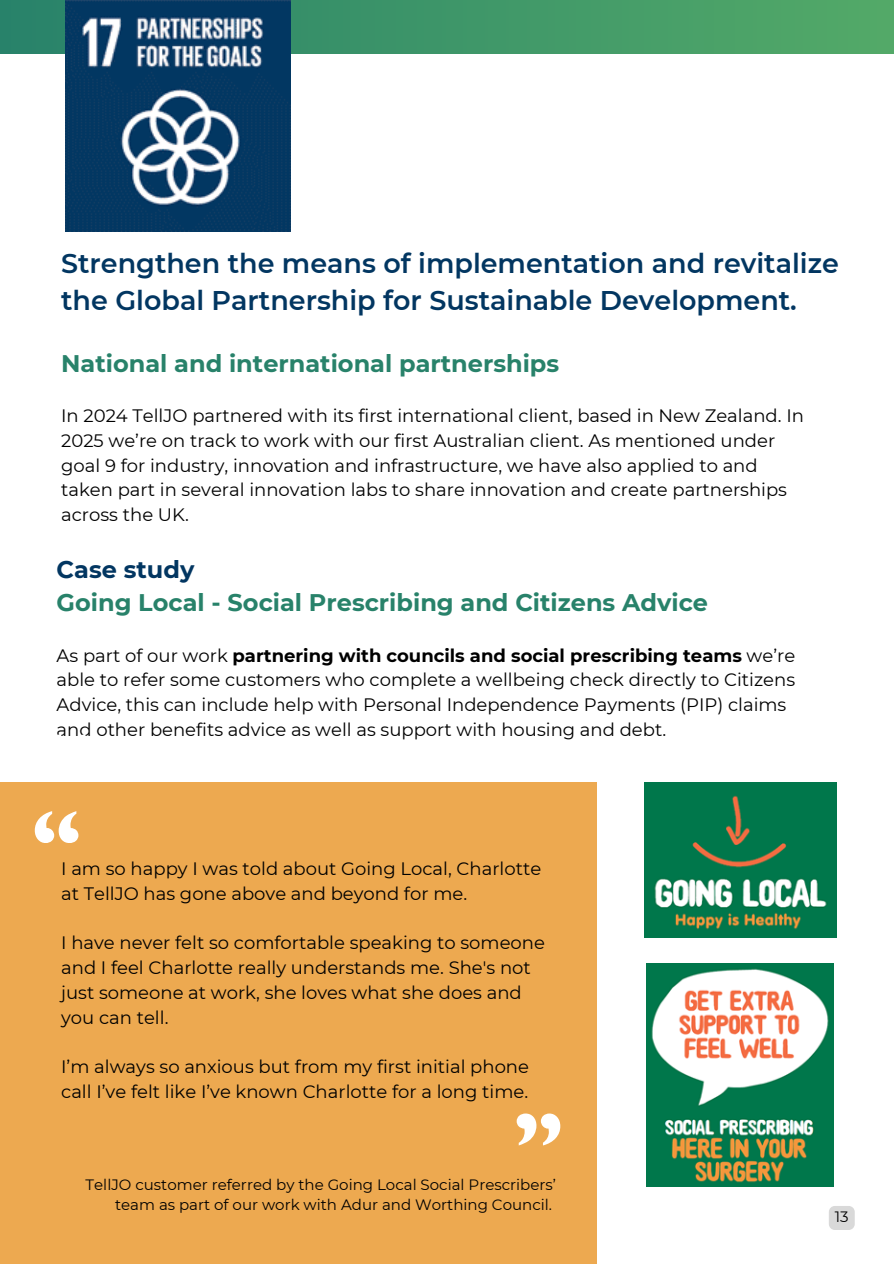
<style>
.page{position:relative;width:894px;height:1264px;background:#fff}
.page>*{position:absolute;margin:0;border:0;box-sizing:border-box;transform-origin:0 0}
.t1{font:600 27px/37.2px "Montserrat";color:#023661}
.t2{font:700 24px/32.7px "Montserrat";color:#28826a}
.t3{font:18px/24.8px "Montserrat";color:#000}
.t4{font:15px/20.2px "Montserrat";color:#000;text-align:right}
.s1{color:#023661}
.s2{font-weight:700}
</style>
<div class="page">
<svg style="left:0;top:0;width:893px;height:54px;fill:#439b69"></svg>
<img style="left:66px;top:0;width:225px;height:232px">
<img style="left:644px;top:782px;width:192px;height:155px">
<img style="left:646px;top:963px;width:187px;height:223px">
<div style="left:0;top:782px;width:596px;height:481px;background:#eda950"></div>
<svg style="left:516px;top:1113px;width:44px;height:32px"></svg>
<div style="left:828px;top:1205px;width:26px;height:24px;background:#d9d9d9;border-radius:6px"></div>
<svg style="left:35px;top:811px;width:43px;height:31px"></svg>
<h2 class="t1" style="left:61px;top:245px;width:779px">Strengthen the means of implementation and revitalize the Global Partnership for Sustainable Development.</h2>
<h2 class="t2" style="left:61px;top:346px;width:499px">National and international partnerships</h2>
<h3 class="t3" style="left:61px;top:403px;width:744px">In 2024 TellJO partnered with its first international client, based in New Zealand. In 2025 we’re on track to work with our first Australian client. As mentioned under goal 9 for industry, innovation and infrastructure, we have also applied to and taken part in several innovation labs to share innovation and create partnerships across the UK.</h3>
<p class="t2" style="left:57px;top:553px;width:652px"><span class="s1">Case study<br></span>Going Local - Social Prescribing and Citizens Advice</p>
<h1 class="t3" style="left:57px;top:642px;width:740px">As part of our work <span class="s2">partnering with councils and social prescribing teams</span> we’re able to refer some customers who complete a wellbeing check directly to Citizens Advice, this can include help with Personal Independence Payments (PIP) claims and other benefits advice as well as support with housing and debt.</h1>
<h3 class="t3" style="left:61px;top:856px;width:481px">I am so happy I was told about Going Local, Charlotte at TellJO has gone above and beyond for me.</h3>
<p class="t3" style="left:61px;top:930px;width:485px">I have never felt so comfortable speaking to someone and I feel Charlotte really understands me. She's not just someone at work, she loves what she does and you can tell.</p>
<p class="t3" style="left:61px;top:1054px;width:469px">I’m always so anxious but from my first initial phone call I’ve felt like I’ve known Charlotte for a long time.</p>
<p class="t4" style="left:86px;top:1174px;width:472px">TellJO customer referred by the Going Local Social Prescribers’ team as part of our work with Adur and Worthing Council.</p>
<h3 class="t4" style="left:834px;top:1206px;width:15px">13</h3>
</div>
